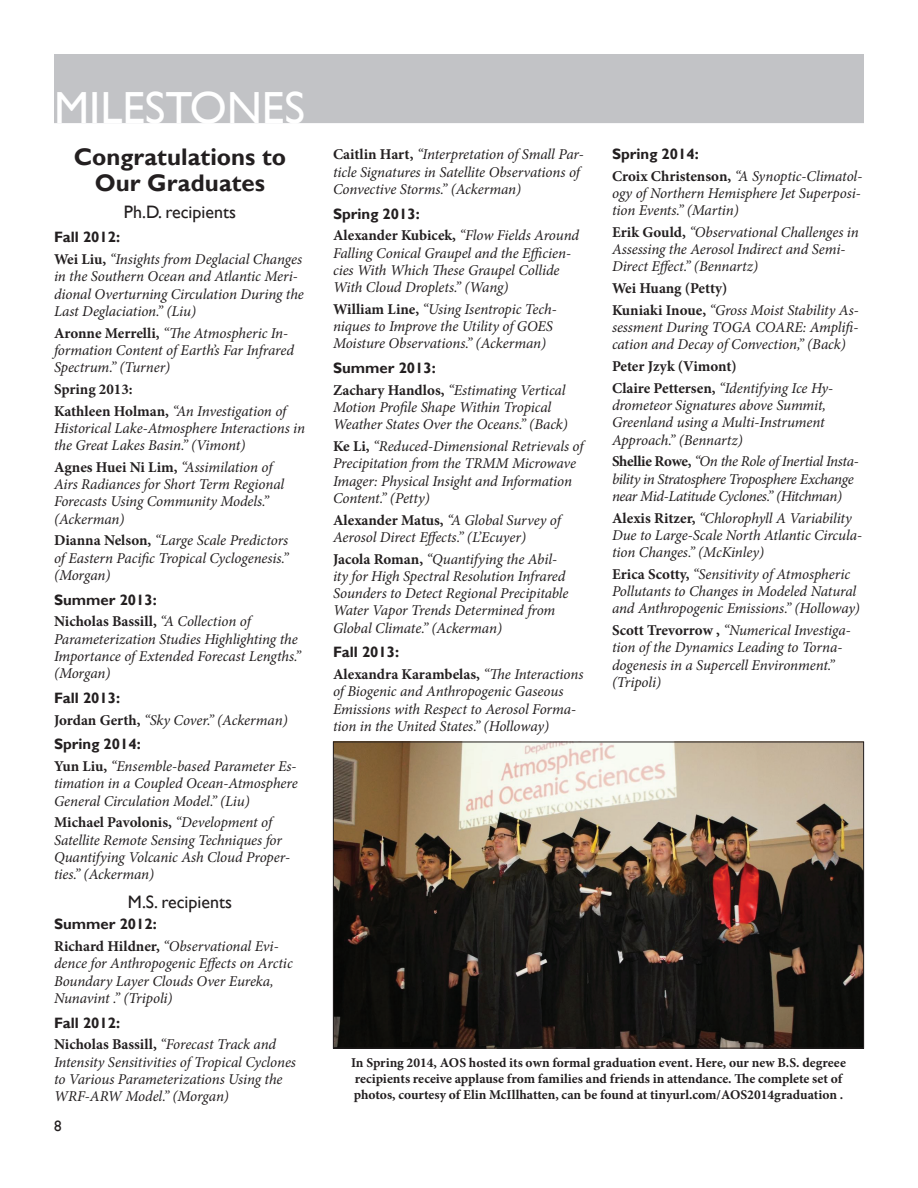
<style>
.page{position:relative;width:918px;height:1188px;background:#fff}
.page>*{position:absolute;margin:0;border:0;box-sizing:border-box;transform-origin:0 0}
.t1{font:45px "Gill Sans";color:#fff}
.t2{font:700 24px/25.5px "Gill Sans";color:#231f20;text-align:center}
.t3{font:18px "Gill Sans";color:#231f20}
.t4{font:italic 15px/17.2px "Minion Pro";letter-spacing:-.01em;color:#231f20}
.t5{font:700 15px/21.8px "Minion Pro";letter-spacing:-.005em;color:#231f20}
.t6{font:italic 15px/17.2px "Minion Pro";letter-spacing:-.03em;color:#231f20}
.t7{font:700 15px "Gill Sans";color:#231f20}
.t8{font:15px "Gill Sans";color:#231f20}
.t9{font:700 13.5px/15.8px "Minion Pro";color:#231f20}
.s1{font-weight:700;font-style:normal}
.s2{font-weight:400;font-style:italic}
</style>
<div class="page">
<div style="left:54px;top:54px;width:810px;height:69px;background:#c2c3c6"></div>
<img style="left:335px;top:744px;width:527px;height:302px">
<div style="left:333px;top:742px;width:531px;height:306px;border:1px solid #231f20"></div>
<h1 class="t1" style="left:54px;top:81px;width:253px">MILESTONES</h1>
<h2 class="t2" style="left:74px;top:145px;width:214px">Congratulations to<br>Our Graduates</h2>
<p class="t3" style="left:124px;top:201px;width:114px">Ph.D. recipients</p>
<p class="t7" style="left:54px;top:228px;width:68px">Fall 2012:</p>
<p class="t4" style="left:54px;top:251px;width:251px"><span class="s1">Wei Liu,</span> “Insights from Deglacial Changes in the Southern Ocean and Atlantic Meri&shy;dional Overturning Circulation During the Last Deglaciation.” (Liu)</p>
<p class="t4" style="left:54px;top:324px;width:241px"><span class="s1">Aronne Merrelli,</span> “The Atmospheric In&shy;formation Content of Earth’s Far Infrared<br>Spectrum.” (Turner)</p>
<p class="t5" style="left:54px;top:378px;width:234px">Spring 2013:<br>Kathleen Holman, <span class="s2">“An Investigation of</span></p>
<p class="t4" style="left:54px;top:419px;width:253px">Historical Lake-Atmosphere Interactions in the Great Lakes Basin.” (Vimont)</p>
<p class="t4" style="left:54px;top:458px;width:232px"><span class="s1">Agnes Huei Ni Lim,</span> “Assimilation of<br>Airs Radiances for Short Term Regional<br>Forecasts Using Community Models.” (Ackerman)</p>
<p class="t4" style="left:54px;top:532px;width:236px;text-align:justify"><span class="s1">Dianna Nelson,</span> “Large Scale Predictors of Eastern Pacific Tropical Cyclogenesis.” (Morgan)</p>
<p class="t7" style="left:54px;top:590px;width:104px">Summer 2013:</p>
<p class="t4" style="left:54px;top:613px;width:249px"><span class="s1">Nicholas Bassill,</span> “A Collection of Parameterization Studies Highlighting the Importance of Extended Forecast Lengths.” (Morgan)</p>
<p class="t7" style="left:54px;top:689px;width:68px">Fall 2013:</p>
<p class="t4" style="left:54px;top:711px;width:235px"><span class="s1">Jordan Gerth,</span> “Sky Cover.” (Ackerman)</p>
<p class="t7" style="left:54px;top:735px;width:88px">Spring 2014:</p>
<p class="t4" style="left:54px;top:758px;width:245px;text-align:justify"><span class="s1">Yun Liu,</span> “Ensemble-based Parameter Es&shy;timation in a Coupled Ocean-Atmosphere General Circulation Model.” (Liu)</p>
<p class="t4" style="left:54px;top:814px;width:238px"><span class="s1">Michael Pavolonis,</span> “Development of Satellite Remote Sensing Techniques for Quantifying Volcanic Ash Cloud Proper&shy;ties.” (Ackerman)</p>
<p class="t3" style="left:128px;top:891px;width:106px">M.S. recipients</p>
<p class="t7" style="left:54px;top:915px;width:104px">Summer 2012:</p>
<p class="t4" style="left:54px;top:938px;width:240px"><span class="s1">Richard Hildner,</span> “Observational Evi&shy;dence for Anthropogenic Effects on Arctic Boundary Layer Clouds Over Eureka, Nunavint .” (Tripoli)</p>
<p class="t7" style="left:54px;top:1013px;width:68px">Fall 2012:</p>
<p class="t4" style="left:54px;top:1036px;width:243px"><span class="s1">Nicholas Bassill,</span> “Forecast Track and Intensity Sensitivities of Tropical Cyclones to Various Parameterizations Using the WRF-ARW Model.” (Morgan)</p>
<p class="t8" style="left:54px;top:1117px;width:9px">8</p>
<p class="t4" style="left:333px;top:146px;width:252px"><span class="s1">Caitlin Hart,</span> “Interpretation of Small Par&shy;ticle Signatures in Satellite Observations of<br>Convective Storms.” (Ackerman)</p>
<p class="t7" style="left:333px;top:205px;width:88px">Spring 2013:</p>
<p class="t4" style="left:333px;top:227px;width:248px"><span class="s1">Alexander Kubicek,</span> “Flow Fields Around Falling Conical Graupel and the Efficien&shy;cies With Which These Graupel Collide With Cloud Droplets.” (Wang)</p>
<p class="t4" style="left:333px;top:300px;width:225px"><span class="s1">William Line,</span> “Using Isentropic Tech&shy;niques to Improve the Utility of GOES<br>Moisture Observations.” (Ackerman)</p>
<p class="t7" style="left:333px;top:359px;width:104px">Summer 2013:</p>
<p class="t4" style="left:333px;top:381px;width:236px"><span class="s1">Zachary Handlos,</span> “Estimating Vertical<br>Motion Profile Shape Within Tropical<br>Weather States Over the Oceans.” (Back)</p>
<p class="t4" style="left:333px;top:438px;width:252px"><span class="s1">Ke Li,</span> “Reduced-Dimensional Retrievals of Precipitation from the TRMM Microwave Imager: Physical Insight and Information Content.” (Petty)</p>
<p class="t4" style="left:333px;top:511px;width:229px"><span class="s1">Alexander Matus,</span> “A Global Survey of<br>Aerosol Direct Effects.” (L’Ecuyer)</p>
<p class="t4" style="left:333px;top:550px;width:237px"><span class="s1">Jacola Roman,</span> “Quantifying the Abil&shy;ity for High Spectral Resolution Infrared Sounders to Detect Regional Precipitable Water Vapor Trends Determined from Global Climate.” (Ackerman)</p>
<p class="t7" style="left:333px;top:643px;width:68px">Fall 2013:</p>
<p class="t4" style="left:333px;top:666px;width:252px"><span class="s1">Alexandra Karambelas,</span> “The Interactions of Biogenic and Anthropogenic Gaseous Emissions with Respect to Aerosol Forma&shy;tion in the United States.” (Holloway)</p>
<p class="t7" style="left:612px;top:145px;width:88px">Spring 2014:</p>
<p class="t4" style="left:612px;top:167px;width:252px;text-align:justify"><span class="s1">Croix Christenson,</span> “A Synoptic-Climatol&shy;ogy of Northern Hemisphere Jet Superposi&shy;tion Events.” (Martin)</p>
<p class="t4" style="left:612px;top:223px;width:248px"><span class="s1">Erik Gould,</span> “Observational Challenges in<br>Assessing the Aerosol Indirect and Semi-<br>Direct Effect.” (Bennartz)</p>
<p class="t5" style="left:612px;top:277px;width:248px">Wei Huang (Petty)<br>Kuniaki Inoue, <span class="s2">“Gross Moist Stability As-</span></p>
<p class="t4" style="left:612px;top:319px;width:248px">sessment During TOGA COARE: Amplifi&shy;cation and Decay of Convection,” (Back)</p>
<p class="t5" style="left:612px;top:355px;width:223px">Peter Jzyk (Vimont)<br>Claire Pettersen, <span class="s2">“Identifying Ice Hy-</span></p>
<p class="t4" style="left:612px;top:397px;width:216px;text-align:justify">drometeor Signatures above Summit, Greenland using a Multi-Instrument Approach.” (Bennartz)</p>
<p class="t6" style="left:612px;top:453px;width:248px"><span class="s1">Shellie Rowe,</span> “On the Role of Inertial Insta&shy;bility in Stratosphere Troposphere Exchange near Mid-Latitude Cyclones.” (Hitchman)</p>
<p class="t4" style="left:612px;top:509px;width:252px"><span class="s1">Alexis Ritzer,</span> “Chlorophyll A Variability<br>Due to Large-Scale North Atlantic Circula&shy;tion Changes.” (McKinley)</p>
<p class="t4" style="left:612px;top:565px;width:249px"><span class="s1">Erica Scotty,</span> “Sensitivity of Atmospheric<br>Pollutants to Changes in Modeled Natural and Anthropogenic Emissions.” (Holloway)</p>
<p class="t4" style="left:612px;top:622px;width:240px"><span class="s1">Scott Trevorrow ,</span> “Numerical Investiga&shy;tion of the Dynamics Leading to Torna&shy;dogenesis in a Supercell Environment.” (Tripoli)</p>
<p class="t9" style="left:351px;top:1055px;width:496px">In Spring 2014, AOS hosted its own formal graduation event. Here, our new B.S. degreee recipients receive applause from families and friends in attendance. The complete set of photos, courtesy of Elin McIllhatten, can be found at tinyurl.com/AOS2014graduation .</p>
</div>
